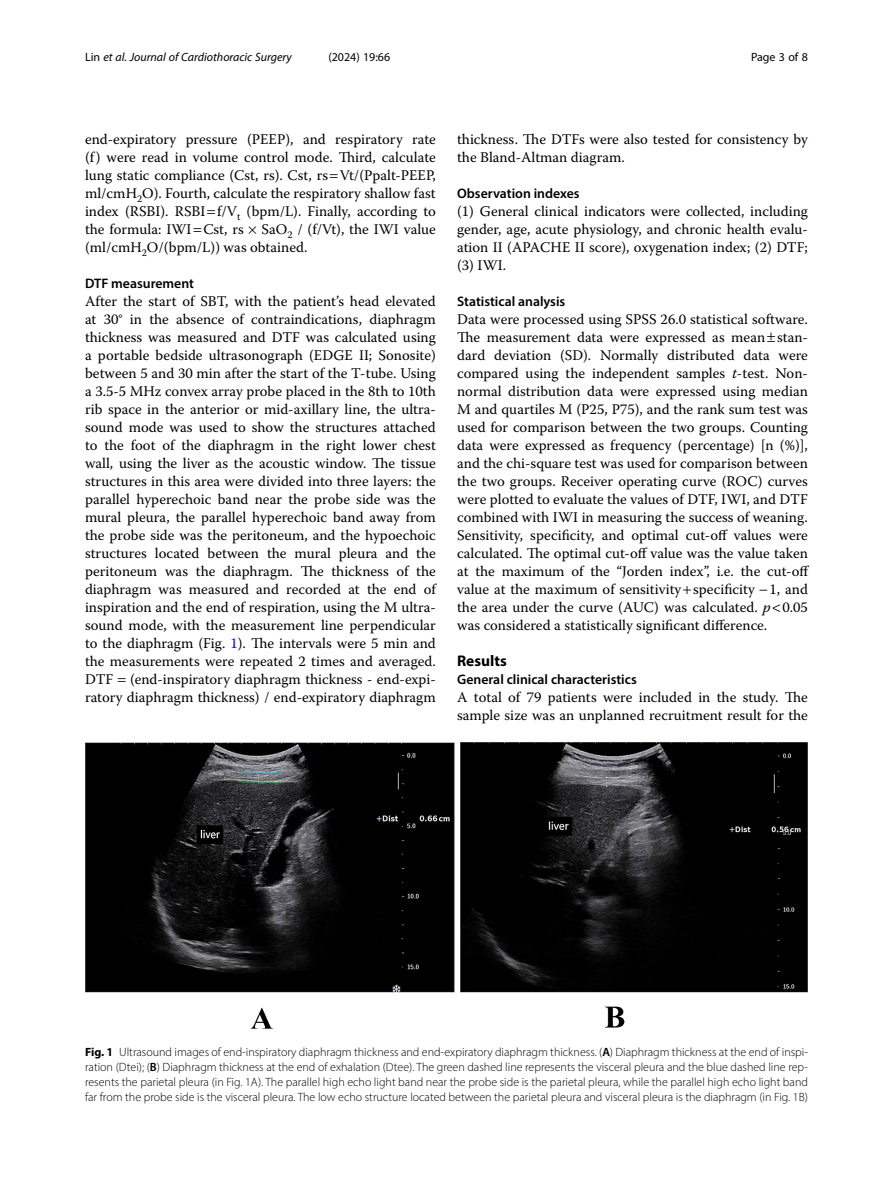
<style>
.page{position:relative;width:893px;height:1191px;background:#fff}
.page>*{position:absolute;margin:0;border:0;box-sizing:border-box;transform-origin:0 0}
.Head_1{font:700 15.45px "Myriad Pro";color:#000}
.Body_Text{font:14.7px/18px "Warnock Pro";color:#000;text-align:justify}
.Head_2{font:600 13.8px "Myriad Pro";color:#000}
.Head_2_After_1{font:600 13.8px "Myriad Pro";color:#000}
.Figure_Caption{font:300 12px/15px "Myriad Pro";color:#000;text-align:justify}
.t1{font:italic 12px "Myriad Pro";color:#000}
.t2{font:12px "Myriad Pro";color:#000}
.s1{font-style:normal}
.s2{color:#00f}
.s3{font-style:italic}
.s4{font-weight:700}
.s5{font-weight:600}
</style>
<div class="page">
<img style="left:85px;top:742px;width:723px;height:287px">
<p class="t1" style="left:85px;top:50px;width:208px"><span class="s1">Lin</span> et al. Journal of Cardiothoracic Surgery</p>
<p class="t2" style="left:328px;top:50px;width:63px">(2024) 19:66</p>
<p class="t2" style="left:751px;top:50px;width:58px">Page 3 of 8</p>
<p class="Body_Text" style="left:85px;top:130px;width:352px">end-expiratory pressure (PEEP), and respiratory rate (f) were read in volume control mode. Third, calculate lung static compliance (Cst, rs). Cst, rs Vt/(Ppalt-PEEP, ml/cmH<sub>2</sub>O). Fourth, calculate the respiratory shallow fast index (RSBI). RSBI f/V<sub>t</sub> (bpm/L). Finally, according to the formula: IWI Cst, rs SaO<sub>2</sub> / (f/Vt), the IWI value (ml/cmH<sub>2</sub>O/(bpm/L)) was obtained.</p>
<p class="Head_2" style="left:85px;top:275px;width:111px">DTF measurement</p>
<p class="Body_Text" style="left:85px;top:292px;width:352px">After the start of SBT, with the patient’s head elevated at 30° in the absence of contraindications, diaphragm thickness was measured and DTF was calculated using a portable bedside ultrasonograph (EDGE II; Sonosite) between 5 and 30 min after the start of the T-tube. Using a 3.5-5 MHz convex array probe placed in the 8th to 10th rib space in the anterior or mid-axillary line, the ultra&shy;sound mode was used to show the structures attached to the foot of the diaphragm in the right lower chest wall, using the liver as the acoustic window. The tissue structures in this area were divided into three layers: the parallel hyperechoic band near the probe side was the mural pleura, the parallel hyperechoic band away from the probe side was the peritoneum, and the hypoechoic structures located between the mural pleura and the peritoneum was the diaphragm. The thickness of the diaphragm was measured and recorded at the end of inspiration and the end of respiration, using the M ultra&shy;sound mode, with the measurement line perpendicular to the diaphragm (Fig. <span class="s2">1</span>). The intervals were 5 min and the measurements were repeated 2 times and averaged.<br>DTF (end-inspiratory diaphragm thickness - end-expi&shy;ratory diaphragm thickness) / end-expiratory diaphragm</p>
<p class="Body_Text" style="left:457px;top:130px;width:352px">thickness. The DTFs were also tested for consistency by the Bland-Altman diagram.</p>
<p class="Head_2" style="left:457px;top:185px;width:124px">Observation indexes</p>
<p class="Body_Text" style="left:457px;top:202px;width:352px">(1) General clinical indicators were collected, including gender, age, acute physiology, and chronic health evalu&shy;ation II (APACHE II score), oxygenation index; (2) DTF; (3) IWI.</p>
<p class="Head_2" style="left:457px;top:293px;width:110px">Statistical analysis</p>
<p class="Body_Text" style="left:457px;top:310px;width:353px">Data were processed using SPSS 26.0 statistical software.<br>The measurement data were expressed as mean stan&shy;dard deviation (SD). Normally distributed data were compared using the independent samples <span class="s3">t</span>-test. Non&shy;normal distribution data were expressed using median M and quartiles M (P25, P75), and the rank sum test was used for comparison between the two groups. Counting data were expressed as frequency (percentage) [n (%)], and the chi-square test was used for comparison between the two groups. Receiver operating curve (ROC) curves were plotted to evaluate the values of DTF, IWI, and DTF combined with IWI in measuring the success of weaning.<br>Sensitivity, specificity, and optimal cut-off values were calculated. The optimal cut-off value was the value taken at the maximum of the “Jorden index”, i.e. the cut-off value at the maximum of sensitivity specificity −1, and the area under the curve (AUC) was calculated. <span class="s3">p</span> 0.05 was considered a statistically significant difference.</p>
<p class="Head_1" style="left:457px;top:651px;width:51px">Results</p>
<p class="Head_2_After_1" style="left:457px;top:671px;width:181px">General clinical characteristics</p>
<p class="Body_Text" style="left:457px;top:688px;width:352px">A total of 79 patients were included in the study. The sample size was an unplanned recruitment result for the</p>
<p class="Figure_Caption" style="left:85px;top:1044px;width:724px"><span class="s4">Fig. 1</span> Ultrasound images of end-inspiratory diaphragm thickness and end-expiratory diaphragm thickness. (<span class="s5">A</span>) Diaphragm thickness at the end of inspi&shy;ration (Dtei); (<span class="s5">B</span>) Diaphragm thickness at the end of exhalation (Dtee). The green dashed line represents the visceral pleura and the blue dashed line rep&shy;resents the parietal pleura (in Fig. 1A). The parallel high echo light band near the probe side is the parietal pleura, while the parallel high echo light band far from the probe side is the visceral pleura. The low echo structure located between the parietal pleura and visceral pleura is the diaphragm (in Fig. 1B)</p>
</div>
